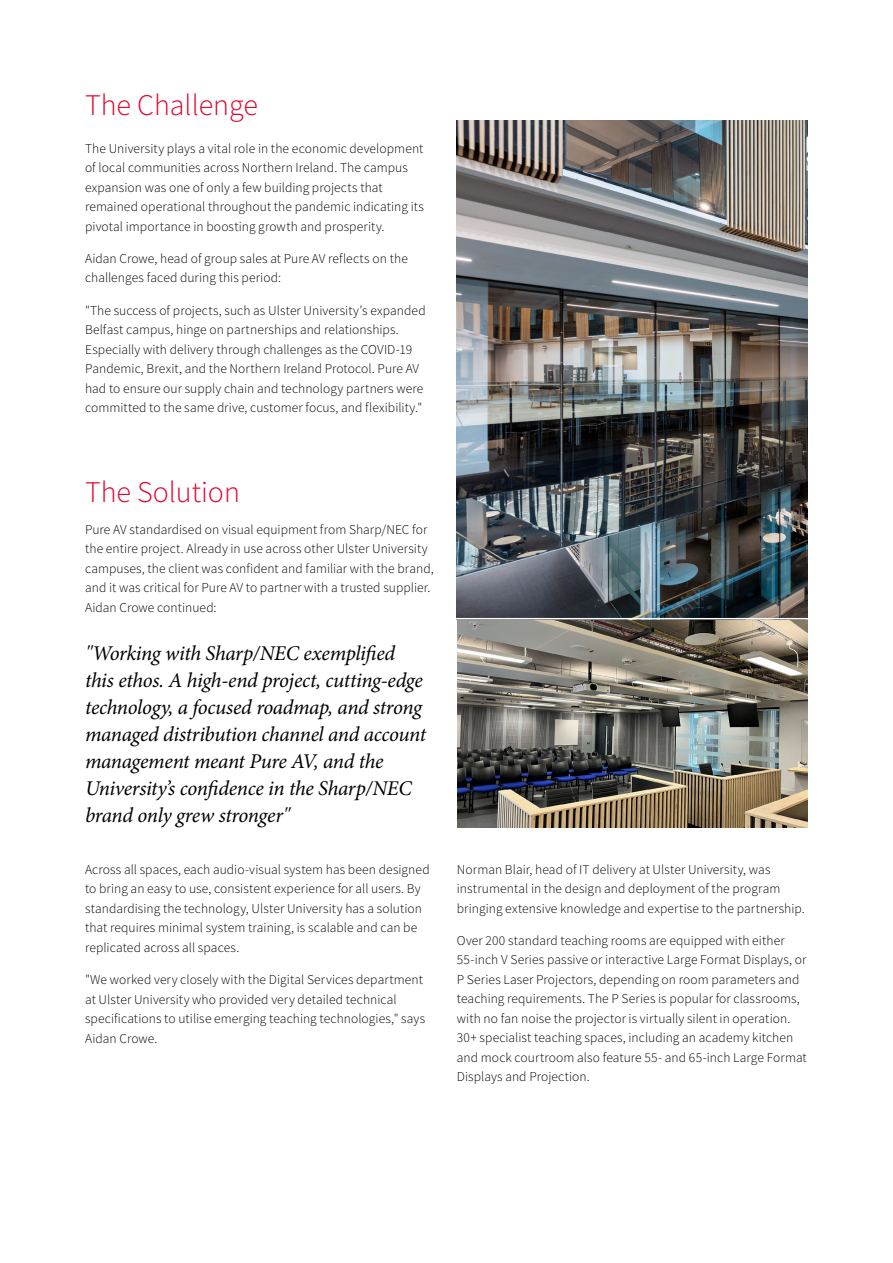
<style>
.page{position:relative;width:893px;height:1263px;background:#fff}
.page>*{position:absolute;margin:0;border:0;box-sizing:border-box;transform-origin:0 0}
.t1{font:300 30px "Source Sans Pro";color:#e4032e}
.t2{font:italic 21px/27px "Minion Pro";letter-spacing:-.02em;color:#000}
.t3{font:300 13.5px/19.5px "Source Sans Pro";letter-spacing:.005em;color:#000}
</style>
<div class="page">
<img style="left:457px;top:121px;width:351px;height:707px">
<hr style="left:395px;top:618px;width:498px;height:1px;background:#fff">
<h1 class="t1" style="left:85px;top:86px;width:174px">The Challenge</h1>
<p class="t3" style="left:85px;top:138px;width:341px">The University plays a vital role in the economic development of local communities across Northern Ireland. The campus expansion was one of only a few building projects that remained operational throughout the pandemic indicating its pivotal importance in boosting growth and prosperity.</p>
<p class="t3" style="left:85px;top:249px;width:324px">Aidan Crowe, head of group sales at Pure AV reflects on the challenges faced during this period:</p>
<p class="t3" style="left:85px;top:300px;width:342px">"The success of projects, such as Ulster University’s expanded Belfast campus, hinge on partnerships and relationships.<br>Especially with delivery through challenges as the COVID-19<br>Pandemic, Brexit, and the Northern Ireland Protocol. Pure AV had to ensure our supply chain and technology partners were committed to the same drive, customer focus, and flexibility."</p>
<h1 class="t1" style="left:85px;top:473px;width:156px">The Solution</h1>
<p class="t3" style="left:85px;top:519px;width:350px">Pure AV standardised on visual equipment from Sharp/NEC for the entire project. Already in use across other Ulster University campuses, the client was confident and familiar with the brand, and it was critical for Pure AV to partner with a trusted supplier.<br>Aidan Crowe continued:</p>
<p class="t2" style="left:85px;top:640px;width:343px">"Working with Sharp/NEC exemplified this ethos. A high-end project, cutting-edge technology, a focused roadmap, and strong managed distribution channel and account management meant Pure AV, and the University’s confidence in the Sharp/NEC brand only grew stronger"</p>
<p class="t3" style="left:85px;top:860px;width:346px">Across all spaces, each audio-visual system has been designed to bring an easy to use, consistent experience for all users. By standardising the technology, Ulster University has a solution that requires minimal system training, is scalable and can be replicated across all spaces.</p>
<p class="t3" style="left:85px;top:970px;width:342px">"We worked very closely with the Digital Services department at Ulster University who provided very detailed technical specifications to utilise emerging teaching technologies," says Aidan Crowe.</p>
<p class="t3" style="left:457px;top:859px;width:349px">Norman Blair, head of IT delivery at Ulster University, was instrumental in the design and deployment of the program bringing extensive knowledge and expertise to the partnership.</p>
<p class="t3" style="left:457px;top:931px;width:351px">Over 200 standard teaching rooms are equipped with either 55-inch V Series passive or interactive Large Format Displays, or P Series Laser Projectors, depending on room parameters and teaching requirements. The P Series is popular for classrooms, with no fan noise the projector is virtually silent in operation.<br>30+ specialist teaching spaces, including an academy kitchen and mock courtroom also feature 55- and 65-inch Large Format Displays and Projection.</p>
</div>
